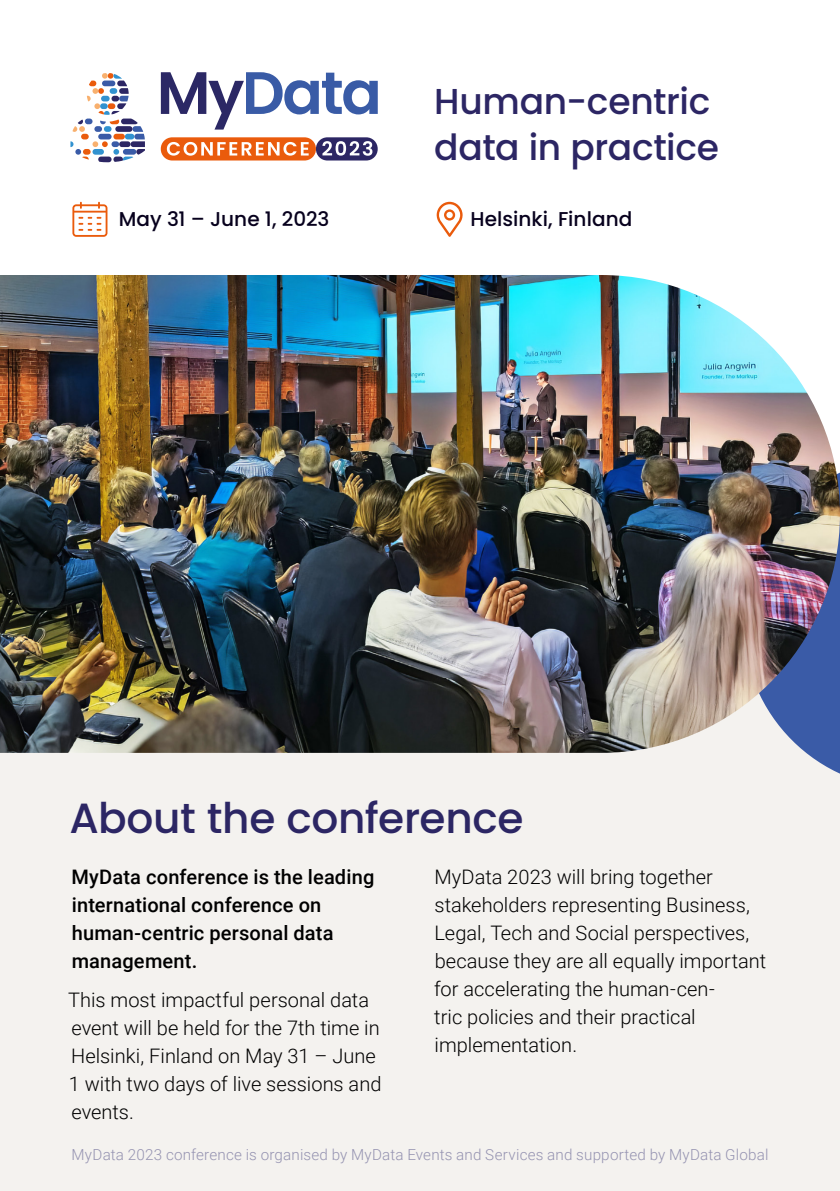
<style>
.page{position:relative;width:840px;height:1191px;background:#fff}
.page>*{position:absolute;margin:0;border:0;box-sizing:border-box;transform-origin:0 0}
.Heading_2{font:500 42.2px "Poppins";letter-spacing:-.01em;color:#2c2664}
.Heading_1{font:500 36px/46px "Poppins";letter-spacing:-.01em;color:#2c2664}
.t1{font:300 20px/28px "Roboto";color:#000}
.t2{font:500 20px/28px "Roboto";letter-spacing:.01em;color:#000}
.Heading_3{font:500 20px "Poppins";color:#07001d}
.Note{font:300 15.2px "Roboto";letter-spacing:.015em;color:#9593b1}
</style>
<div class="page">
<div style="left:0;top:514px;width:839px;height:677px;background:#f4f2ef"></div>
<svg style="left:806px;top:753px;width:33px;height:20px"></svg>
<img style="left:0;top:275px;width:839px;height:478px">
<div style="left:316px;top:137px;width:61px;height:23px;background:#2c2664;border-radius:11px"></div>
<svg style="left:71px;top:73px;width:74px;height:89px"></svg>
<svg style="left:161px;top:72px;width:216px;height:58px"></svg>
<div style="left:161px;top:137px;width:155px;height:23px;background:#ea5b0c;border-radius:11px"></div>
<svg style="left:322px;top:141px;width:50px;height:15px"></svg>
<svg style="left:167px;top:142px;width:141px;height:14px"></svg>
<svg style="left:72px;top:202px;width:35px;height:35px"></svg>
<svg style="left:436px;top:202px;width:26px;height:35px"></svg>
<h1 class="Heading_1" style="left:434px;top:79px;width:286px">Human-centric data in practice</h1>
<h3 class="Heading_3" style="left:119px;top:208px;width:212px">May 31 – June 1, 2023</h3>
<h3 class="Heading_3" style="left:470px;top:208px;width:163px">Helsinki, Finland</h3>
<h2 class="Heading_2" style="left:69px;top:793px;width:455px">About the conference</h2>
<p class="t2" style="left:71px;top:861px;width:304px">MyData conference is the leading international conference on human-centric personal data management.</p>
<p class="t1" style="left:68px;top:985px;width:315px">This most impactful personal data event will be held for the 7th time in<br>Helsinki, Finland on May 31 – June<br>1 with two days of live sessions and events.</p>
<p class="t1" style="left:434px;top:861px;width:333px">MyData 2023 will bring together stakeholders representing Business, Legal, Tech and Social perspectives, because they are all equally important for accelerating the human-cen-<br>tric policies and their practical implementation.</p>
<p class="Note" style="left:71px;top:1144px;width:698px">MyData 2023 conference is organised by MyData Events and Services and supported by MyData Global</p>
</div>
